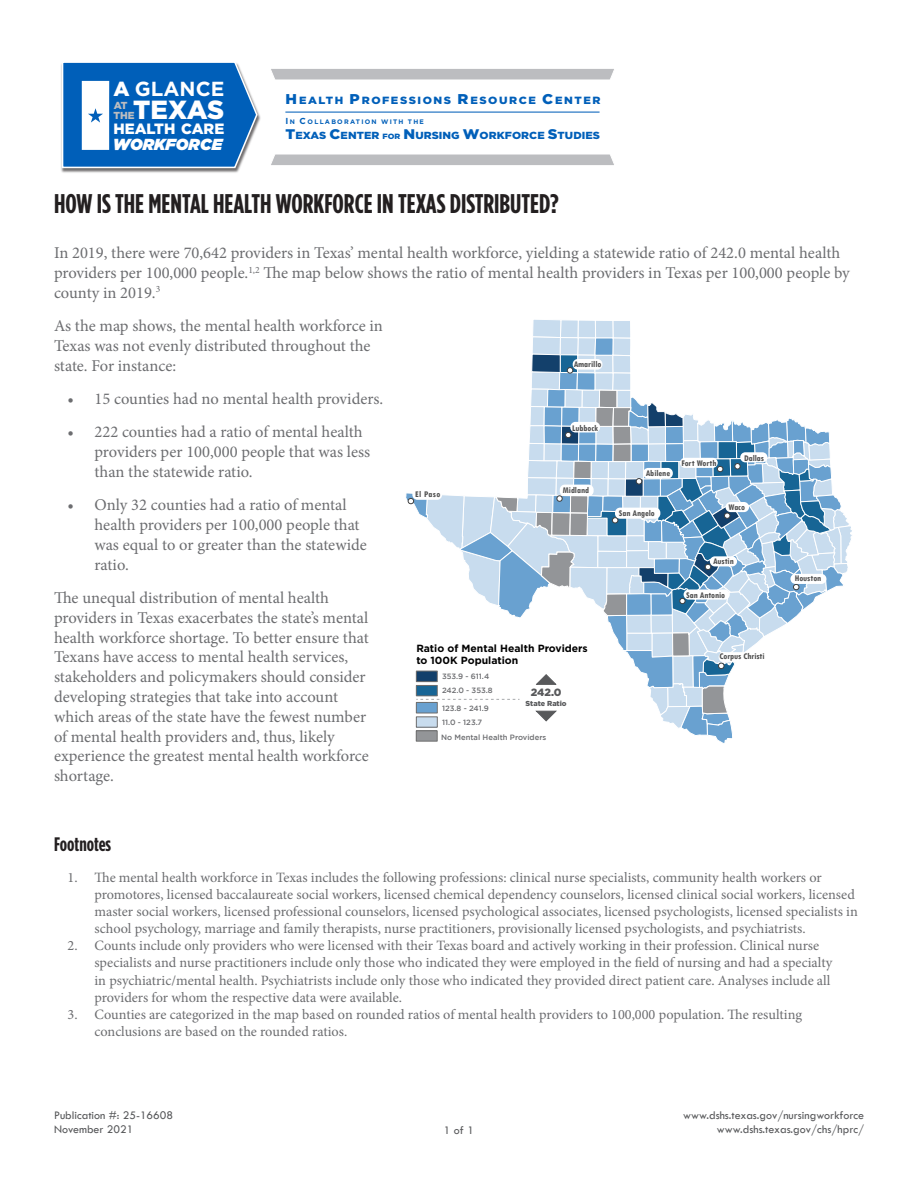
<style>
.page{position:relative;width:918px;height:1188px;background:#fff}
.page>*{position:absolute;margin:0;border:0;box-sizing:border-box;transform-origin:0 0}
.t1{font:700 27px "Gotham Condensed";color:#231f20}
.t2{font:900 26.25px "Gotham";letter-spacing:-.005em;color:#fff}
.t3{font:700 20.4px "Gotham";color:#fff}
.t4{font:700 19.5px "Gotham Condensed";color:#231f20}
.t5{font:16.5px/19.8px "Minion Pro";color:#6c6d70}
.t6{font:italic 900 16.05px "Gotham";color:#fff}
.t7{font:900 14.85px "Gotham";color:#fff}
.t8{font:14.25px/17.1px "Minion Pro";color:#6c6d70}
.t9{font:12px "Tw Cen";color:#57585a}
.t10{font:900 10.5px "Gotham";letter-spacing:.135em;color:#005fb9;scale:1.07 1}
.t11{font:900 10.5px "Gotham";color:#58595b}
.t12{font:700 10.35px/12.6px "Gotham";color:#000}
.t13{font:900 10.2px "Gotham";letter-spacing:.005em;color:#005fb9;scale:1.07 1}
.t14{font:900 10.2px/9.8px "Gotham";color:#bcbdc0}
.t15{font:700 condensed 9.15px "Tw Cen";color:#4e4e4e}
.t16{font:500 7.65px "Gotham";color:#6d6e71}
.t17{font:900 7.2px "Gotham";letter-spacing:-.005em;color:#58595b}
.t18{font:700 6.45px "Gotham";letter-spacing:.19em;color:#005fb9}
.s1{font-weight:900}
.s2{font-size:14.1px}
.s3{font-size:8.7px}
.s4{font-size:13.95px}
.s5{font-size:7.65px}
</style>
<div class="page">
<svg style="left:271px;top:69px;width:343px;height:11px;background:#bfc0c3"></svg>
<img style="left:61px;top:111px;width:200px;height:62px">
<svg style="left:61px;top:62px;width:197px;height:107px;background:#2e7bc3"></svg>
<hr style="left:285px;top:112px;width:315px;height:1px;background:#005fb9">
<svg style="left:271px;top:154px;width:343px;height:11px;background:#bfc0c3"></svg>
<svg style="left:406px;top:319px;width:446px;height:424px"></svg>
<div style="left:416px;top:731px;width:21px;height:10px;background:#939598"></div>
<div style="left:416px;top:731px;width:21px;height:10px;border:1px solid #6e6e6e"></div>
<h3 class="t3" style="left:113px;top:77px;width:112px"><span class="s1">A</span> GLANCE</h3>
<p class="t14" style="left:113px;top:101px;width:23px">AT<br>THE</p>
<h2 class="t2" style="left:133px;top:95px;width:93px">TEXAS</h2>
<p class="t7" style="left:113px;top:120px;width:112px">HEALTH CARE</p>
<p class="t6" style="left:113px;top:135px;width:111px">WORKFORCE</p>
<p class="t10" style="left:285px;top:95px;width:296px"><span class="s2">H</span>EALTH <span class="s2">P</span>ROFESSIONS <span class="s2">R</span>ESOURCE <span class="s2">C</span>ENTER</p>
<p class="t18" style="left:285px;top:118px;width:140px"><span class="s3">I</span>N <span class="s3">C</span>OLLABORATION WITH THE</p>
<p class="t13" style="left:285px;top:130px;width:296px"><span class="s4">T</span>EXAS <span class="s4">C</span>ENTER <span class="s5">FOR</span> <span class="s4">N</span>URSING <span class="s4">W</span>ORKFORCE <span class="s4">S</span>TUDIES</p>
<p class="t1" style="left:54px;top:188px;width:506px">HOW IS THE MENTAL HEALTH WORKFORCE IN TEXAS DISTRIBUTED?</p>
<p class="t5" style="left:54px;top:243px;width:797px">In 2019, there were 70,642 providers in Texas’ mental health workforce, yielding a statewide ratio of 242.0 mental health providers per 100,000 people.<sup>1,2</sup> The map below shows the ratio of mental health providers in Texas per 100,000 people by county in 2019.<sup>3</sup></p>
<p class="t5" style="left:54px;top:316px;width:330px">As the map shows, the mental health workforce in<br>Texas was not evenly distributed throughout the state. For instance:</p>
<p class="t5" style="left:68px;top:389px;width:317px">• 15 counties had no mental health providers.</p>
<p class="t5" style="left:94px;top:422px;width:277px;text-indent:-27px">• 222 counties had a ratio of mental health providers per 100,000 people that was less than the statewide ratio.</p>
<p class="t5" style="left:94px;top:495px;width:274px;text-indent:-27px">• Only 32 counties had a ratio of mental health providers per 100,000 people that was equal to or greater than the statewide ratio.</p>
<p class="t5" style="left:54px;top:588px;width:316px">The unequal distribution of mental health providers in Texas exacerbates the state’s mental health workforce shortage. To better ensure that Texans have access to mental health services, stakeholders and policymakers should consider developing strategies that take into account which areas of the state have the fewest number of mental health providers and, thus, likely experience the greatest mental health workforce shortage.</p>
<p class="t15" style="left:574px;top:359px;width:29px">Amarillo</p>
<p class="t15" style="left:572px;top:422px;width:28px">Lubbock</p>
<p class="t15" style="left:744px;top:452px;width:21px">Dallas</p>
<p class="t15" style="left:682px;top:457px;width:36px">Fort Worth</p>
<p class="t15" style="left:646px;top:468px;width:26px">Abilene</p>
<p class="t15" style="left:563px;top:485px;width:28px">Midland</p>
<p class="t15" style="left:415px;top:489px;width:26px">El Paso</p>
<p class="t15" style="left:729px;top:502px;width:18px">Waco</p>
<p class="t15" style="left:619px;top:507px;width:37px">San Angelo</p>
<p class="t15" style="left:713px;top:556px;width:22px">Austin</p>
<p class="t15" style="left:795px;top:573px;width:28px">Houston</p>
<p class="t15" style="left:686px;top:590px;width:40px">San Antonio</p>
<p class="t12" style="left:416px;top:641px;width:173px">Ratio of Mental Health Providers to 100K Population</p>
<p class="t11" style="left:531px;top:687px;width:32px">242.0</p>
<p class="t17" style="left:526px;top:699px;width:43px">State Ratio</p>
<p class="t15" style="left:720px;top:651px;width:47px">Corpus Christi</p>
<p class="t16" style="left:442px;top:672px;width:49px">353.9 - 611.4</p>
<p class="t16" style="left:442px;top:686px;width:52px">242.0 - 353.8</p>
<p class="t16" style="left:442px;top:704px;width:48px">123.8 - 241.9</p>
<p class="t16" style="left:442px;top:718px;width:42px">11.0 - 123.7</p>
<p class="t16" style="left:441px;top:732px;width:107px">No Mental Health Providers</p>
<p class="t4" style="left:54px;top:834px;width:59px">Footnotes</p>
<p class="t8" style="left:94px;top:869px;width:765px;text-indent:-27px">1. The mental health workforce in Texas includes the following professions: clinical nurse specialists, community health workers or promotores, licensed baccalaureate social workers, licensed chemical dependency counselors, licensed clinical social workers, licensed master social workers, licensed professional counselors, licensed psychological associates, licensed psychologists, licensed specialists in school psychology, marriage and family therapists, nurse practitioners, provisionally licensed psychologists, and psychiatrists.</p>
<p class="t8" style="left:94px;top:937px;width:739px;text-indent:-27px">2. Counts include only providers who were licensed with their Texas board and actively working in their profession. Clinical nurse specialists and nurse practitioners include only those who indicated they were employed in the field of nursing and had a specialty in psychiatric/mental health. Psychiatrists include only those who indicated they provided direct patient care. Analyses include all providers for whom the respective data were available.</p>
<p class="t8" style="left:94px;top:1006px;width:709px;text-indent:-27px">3. Counties are categorized in the map based on rounded ratios of mental health providers to 100,000 population. The resulting conclusions are based on the rounded ratios.</p>
<p class="t9" style="left:54px;top:1108px;width:121px">Publication #: 25-16608</p>
<p class="t9" style="left:683px;top:1108px;width:182px">www.dshs.texas.gov/nursingworkforce</p>
<p class="t9" style="left:54px;top:1122px;width:81px">November 2021</p>
<p class="t9" style="left:717px;top:1122px;width:149px">www.dshs.texas.gov/chs/hprc/</p>
<p class="t9" style="left:444px;top:1123px;width:32px">1 of 1</p>
</div>
